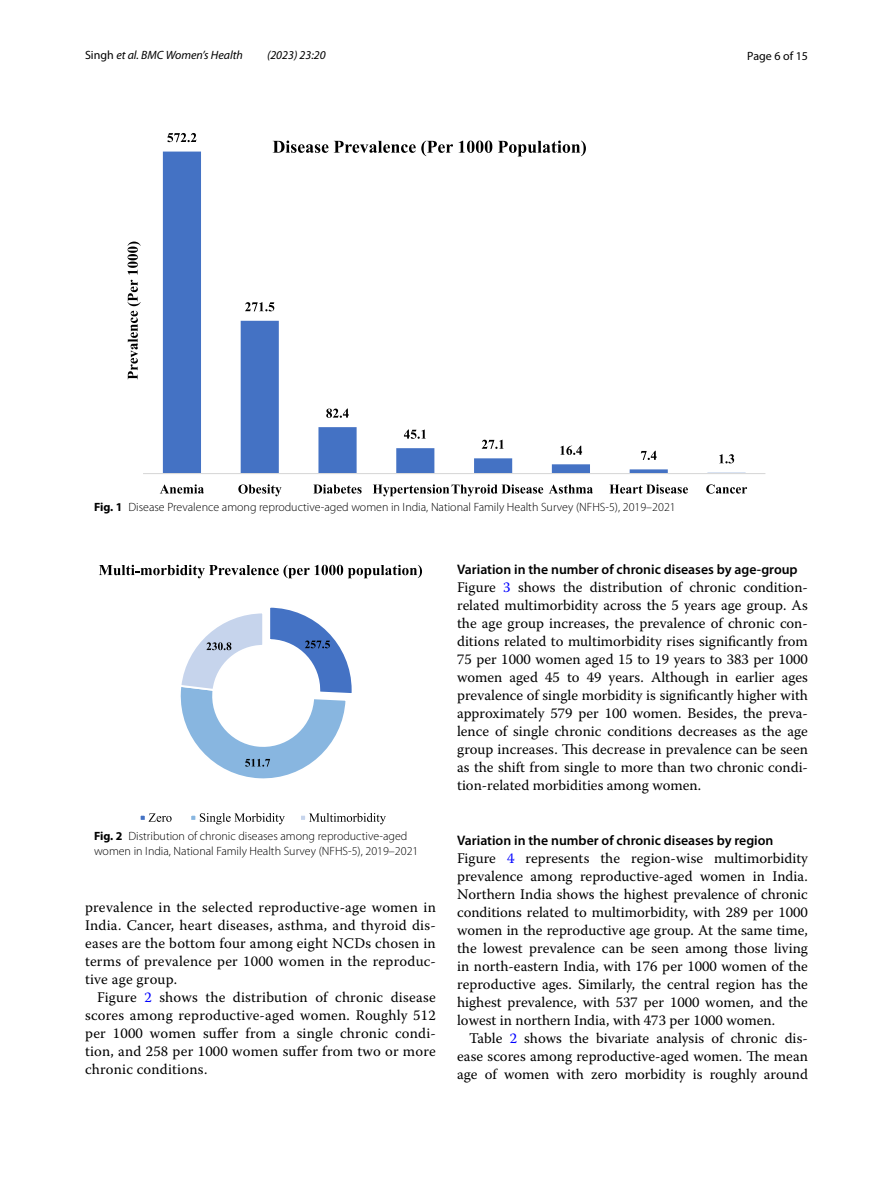
<style>
.page{position:relative;width:893px;height:1187px;background:#fff}
.page>*{position:absolute;margin:0;border:0;box-sizing:border-box;transform-origin:0 0}
.t1{font:14.7px/18px "Warnock Pro";color:#000;text-align:justify}
.t2{font:600 13.8px "Myriad Pro";color:#000}
.t3{font:300 12px/15px "Myriad Pro";color:#000}
.t4{font:italic 12px "Myriad Pro";color:#000}
.t5{font:12px "Myriad Pro";color:#000}
.s1{font-style:normal}
.s2{font-weight:700}
.s3{color:#00f}
</style>
<div class="page">
<svg style="left:163px;top:151px;width:583px;height:322px"></svg>
<hr style="left:143px;top:473px;width:622px;height:1px;background:#d9d9d9">
<svg style="left:167px;top:133px;width:29px;height:9px"></svg>
<svg style="left:245px;top:302px;width:29px;height:9px"></svg>
<svg style="left:326px;top:408px;width:23px;height:10px"></svg>
<svg style="left:404px;top:429px;width:22px;height:10px"></svg>
<svg style="left:482px;top:439px;width:22px;height:10px"></svg>
<svg style="left:560px;top:445px;width:22px;height:10px"></svg>
<svg style="left:641px;top:451px;width:16px;height:9px"></svg>
<svg style="left:719px;top:454px;width:15px;height:9px"></svg>
<svg style="left:160px;top:484px;width:44px;height:9px"></svg>
<svg style="left:238px;top:484px;width:44px;height:12px"></svg>
<svg style="left:313px;top:484px;width:49px;height:9px"></svg>
<svg style="left:373px;top:484px;width:170px;height:12px"></svg>
<svg style="left:549px;top:484px;width:44px;height:9px"></svg>
<svg style="left:609px;top:484px;width:79px;height:9px"></svg>
<svg style="left:706px;top:484px;width:41px;height:9px"></svg>
<svg style="left:128px;top:241px;width:13px;height:138px"></svg>
<svg style="left:273px;top:140px;width:313px;height:16px"></svg>
<svg style="left:180px;top:607px;width:172px;height:172px"></svg>
<svg style="left:99px;top:564px;width:323px;height:14px"></svg>
<svg style="left:140px;top:813px;width:32px;height:8px"></svg>
<svg style="left:191px;top:813px;width:94px;height:11px"></svg>
<svg style="left:301px;top:813px;width:85px;height:11px"></svg>
<p class="t4" style="left:85px;top:48px;width:159px"><span class="s1">Singh</span> et al. BMC Women’s Health</p>
<p class="t4" style="left:267px;top:48px;width:60px">(2023) 23:20</p>
<p class="t5" style="left:747px;top:48px;width:62px">Page 6 of 15</p>
<p class="t3" style="left:94px;top:500px;width:583px"><span class="s2">Fig. 1</span> Disease Prevalence among reproductive-aged women in India, National Family Health Survey (NFHS-5), 2019–2021</p>
<p class="t3" style="left:94px;top:828px;width:326px"><span class="s2">Fig. 2</span> Distribution of chronic diseases among reproductive-aged women in India, National Family Health Survey (NFHS-5), 2019–2021</p>
<p class="t1" style="left:85px;top:897px;width:352px">prevalence in the selected reproductive-age women in India. Cancer, heart diseases, asthma, and thyroid dis&shy;eases are the bottom four among eight NCDs chosen in terms of prevalence per 1000 women in the reproduc&shy;tive age group.</p>
<p class="t1" style="left:85px;top:987px;width:352px;text-indent:12px">Figure <span class="s3">2</span> shows the distribution of chronic disease scores among reproductive-aged women. Roughly 512 per 1000 women suffer from a single chronic condi&shy;tion, and 258 per 1000 women suffer from two or more chronic conditions.</p>
<p class="t2" style="left:457px;top:560px;width:342px">Variation in the number of chronic diseases by age‑group</p>
<p class="t1" style="left:457px;top:577px;width:352px">Figure <span class="s3">3</span> shows the distribution of chronic condition&shy;related multimorbidity across the 5 years age group. As the age group increases, the prevalence of chronic con&shy;ditions related to multimorbidity rises significantly from 75 per 1000 women aged 15 to 19 years to 383 per 1000 women aged 45 to 49 years. Although in earlier ages prevalence of single morbidity is significantly higher with approximately 579 per 100 women. Besides, the preva&shy;lence of single chronic conditions decreases as the age group increases. This decrease in prevalence can be seen as the shift from single to more than two chronic condi&shy;tion-related morbidities among women.</p>
<p class="t2" style="left:457px;top:831px;width:318px">Variation in the number of chronic diseases by region</p>
<p class="t1" style="left:457px;top:848px;width:352px">Figure <span class="s3">4</span> represents the region-wise multimorbidity prevalence among reproductive-aged women in India.<br>Northern India shows the highest prevalence of chronic conditions related to multimorbidity, with 289 per 1000 women in the reproductive age group. At the same time, the lowest prevalence can be seen among those living in north-eastern India, with 176 per 1000 women of the reproductive ages. Similarly, the central region has the highest prevalence, with 537 per 1000 women, and the lowest in northern India, with 473 per 1000 women.</p>
<p class="t1" style="left:457px;top:1028px;width:352px;text-indent:12px">Table <span class="s3">2</span> shows the bivariate analysis of chronic dis&shy;ease scores among reproductive-aged women. The mean age of women with zero morbidity is roughly around</p>
</div>
